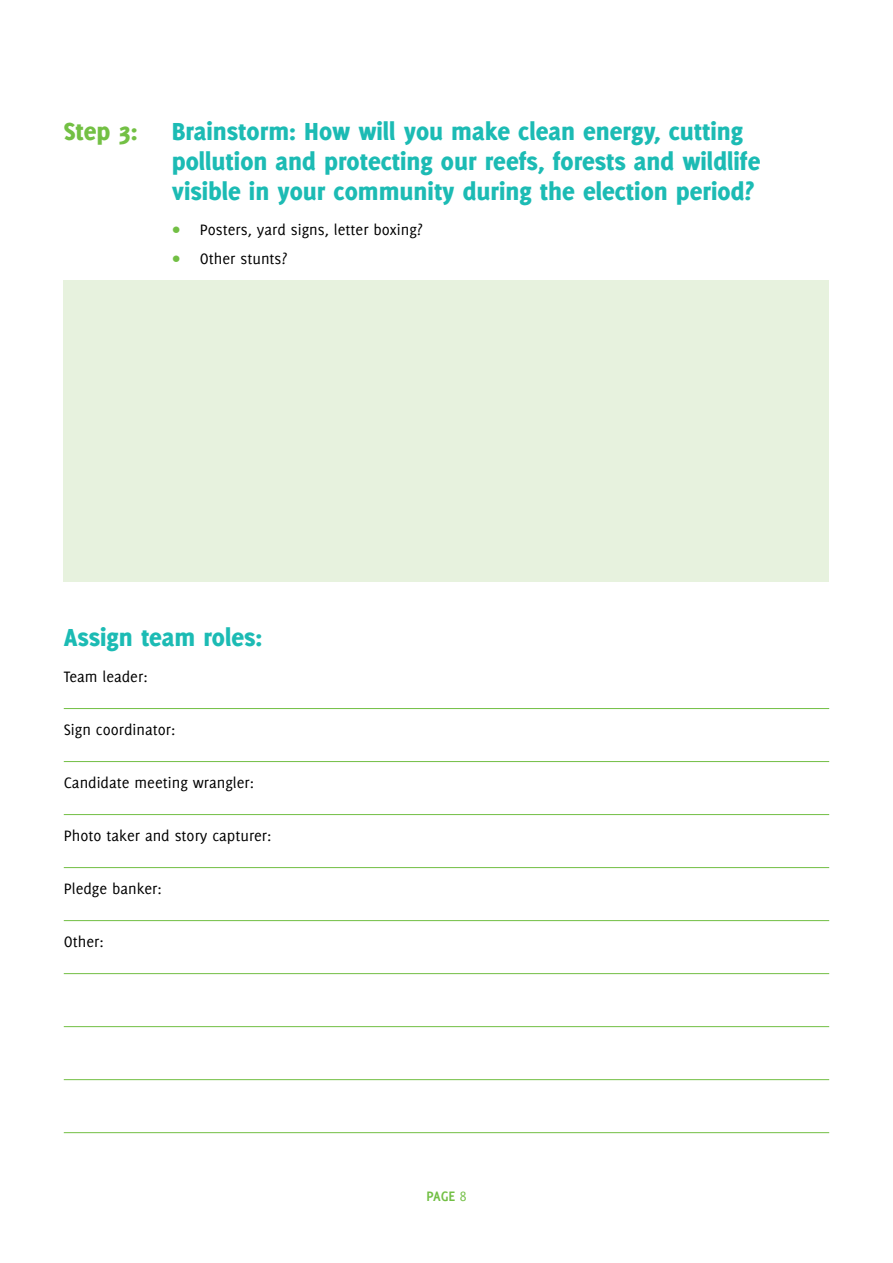
<style>
.page{position:relative;width:893px;height:1263px;background:#fff}
.page>*{position:absolute;margin:0;border:0;box-sizing:border-box;transform-origin:0 0}
.t1{font:800 27px/30px "Delicious";color:#1cbbb4}
.t2{font:800 27px "Delicious";color:#73c044}
.t3{font:16.5px "Delicious";color:#000}
.t4{font:700 15px "Delicious";color:#72bf44}
.s1{font-weight:800;color:#72bf44}
.s2{font-weight:400}
</style>
<div class="page">
<hr style="left:64px;top:708px;width:765px;height:1px;background:#72bf44">
<hr style="left:64px;top:761px;width:765px;height:1px;background:#72bf44">
<hr style="left:64px;top:814px;width:765px;height:1px;background:#72bf44">
<hr style="left:64px;top:867px;width:765px;height:1px;background:#72bf44">
<hr style="left:64px;top:920px;width:765px;height:1px;background:#72bf44">
<hr style="left:64px;top:973px;width:765px;height:1px;background:#72bf44">
<hr style="left:64px;top:1026px;width:765px;height:1px;background:#72bf44">
<hr style="left:64px;top:1079px;width:765px;height:1px;background:#72bf44">
<hr style="left:64px;top:1132px;width:765px;height:1px;background:#72bf44">
<div style="left:64px;top:280px;width:765px;height:302px;background:#e7f2de"></div>
<p class="t2" style="left:64px;top:116px;width:75px">Step 3:</p>
<p class="t1" style="left:172px;top:116px;width:590px">Brainstorm: How will you make clean energy, cutting pollution and protecting our reefs, forests and wildlife visible in your community during the election period?</p>
<p class="t3" style="left:173px;top:221px;width:252px"><span class="s1">•</span> Posters, yard signs, letter boxing?</p>
<p class="t3" style="left:173px;top:250px;width:116px"><span class="s1">•</span> Other stunts?</p>
<p class="t1" style="left:64px;top:622px;width:200px">Assign team roles:</p>
<p class="t3" style="left:64px;top:667px;width:85px">Team leader:</p>
<p class="t3" style="left:64px;top:720px;width:113px">Sign coordinator:</p>
<p class="t3" style="left:64px;top:773px;width:192px">Candidate meeting wrangler:</p>
<p class="t3" style="left:64px;top:826px;width:209px">Photo taker and story capturer:</p>
<p class="t3" style="left:64px;top:879px;width:100px">Pledge banker:</p>
<p class="t3" style="left:64px;top:932px;width:41px">Other:</p>
<p class="t4" style="left:426px;top:1188px;width:42px">PAGE <span class="s2">8</span></p>
</div>
